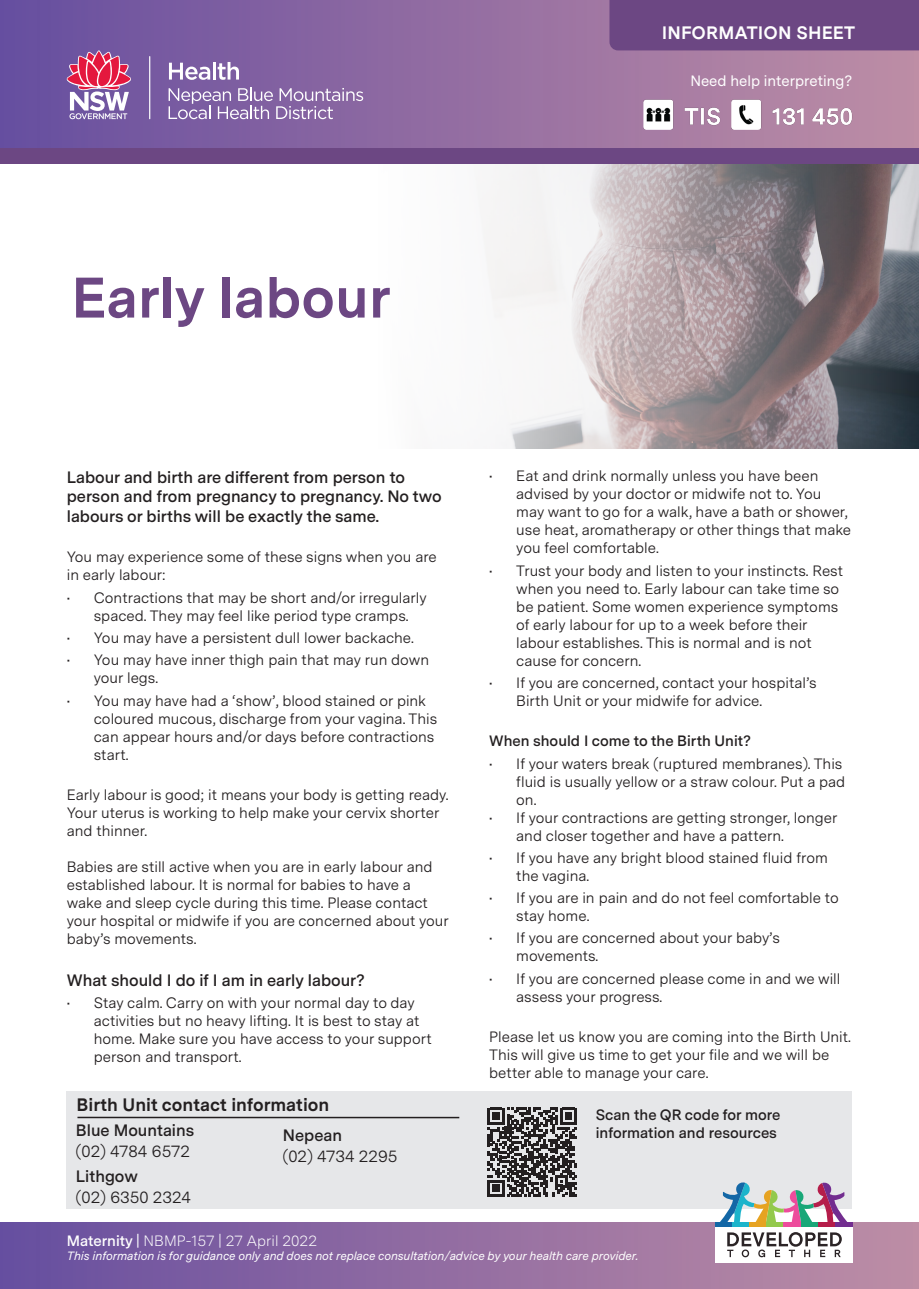
<style>
.page{position:relative;width:919px;height:1289px;background:#fff}
.page>*{position:absolute;margin:0;border:0;box-sizing:border-box;transform-origin:0 0}
.Headline{font:700 57px "Messina Sans";color:#6c4783}
.Body_Subheading{font:700 18px "Messina Sans";color:#231f20}
.Sheet_Style{font:700 18px "Messina Sans";letter-spacing:.01em;color:#fff}
.Body_copy{font:600 16.5px/19.8px "Messina Sans";color:#231f20}
.t1{font:16.5px "Messina Sans";color:#231f20}
.Body_copy-2{font:15px/18px "Messina Sans";color:#231f20}
.Body_copy-3{font:600 15px/18px "Messina Sans";color:#231f20}
.Department_subtitle{font:300 15px "Messina Sans";color:#fff}
.t2{font:15px "Messina Sans";color:#fff}
.t3{font:italic 12px "Messina Sans";color:#fff}
.s1{font-weight:400}
.s2{font-weight:600}
</style>
<div class="page">
<div style="left:0;top:0;width:918px;height:149px;background:linear-gradient(to right,#684fa0,#bd8da4)"></div>
<img style="left:484px;top:164px;width:434px;height:285px">
<div style="left:0;top:1222px;width:918px;height:66px;background:linear-gradient(to right,#664c9e,#c292a9)"></div>
<hr style="left:149px;top:56px;width:1px;height:63px;background:#fff">
<svg style="left:67px;top:50px;width:64px;height:69px"></svg>
<svg style="left:169px;top:63px;width:41px;height:17px"></svg>
<hr style="left:213px;top:62px;width:3px;height:18px;background:#fff">
<svg style="left:217px;top:62px;width:22px;height:18px"></svg>
<svg style="left:168px;top:88px;width:195px;height:31px;background:#9a81b4"></svg>
<div style="left:609px;top:0;width:309px;height:50px;background:#6c4783"></div>
<img style="left:630px;top:92px;width:232px;height:46px">
<div style="left:0;top:149px;width:918px;height:15px;background:#6c4783"></div>
<div style="left:66px;top:1091px;width:786px;height:118px;background:#e6e7e9"></div>
<div style="left:715px;top:1222px;width:137px;height:40px;background:#fff"></div>
<svg style="left:719px;top:1182px;width:128px;height:75px"></svg>
<hr style="left:715px;top:1222px;width:17px;height:4px;background:#1367a6">
<hr style="left:732px;top:1222px;width:17px;height:4px;background:#1cb4cb">
<hr style="left:749px;top:1222px;width:16px;height:4px;background:#e6a322">
<hr style="left:765px;top:1222px;width:18px;height:4px;background:#93c94c">
<hr style="left:783px;top:1222px;width:18px;height:4px;background:#ed4c9c">
<hr style="left:801px;top:1222px;width:16px;height:4px;background:#19a778">
<hr style="left:817px;top:1222px;width:18px;height:4px;background:#b51d4a">
<hr style="left:835px;top:1222px;width:17px;height:4px;background:#722d8f">
<hr style="left:77px;top:1116px;width:382px;height:2px;background:#231f20">
<svg style="left:487px;top:1107px;width:89px;height:89px"></svg>
<p class="Sheet_Style" style="left:661px;top:22px;width:195px">INFORMATION SHEET</p>
<p class="t2" style="left:690px;top:71px;width:163px">Need help interpreting?</p>
<p class="Headline" style="left:71px;top:263px;width:320px">Early labour</p>
<p class="Body_copy" style="left:67px;top:468px;width:376px">Labour and birth are different from person to person and from pregnancy to pregnancy. No two labours or births will be exactly the same.</p>
<p class="Body_copy-2" style="left:67px;top:549px;width:371px">You may experience some of these signs when you are in early labour:</p>
<p class="Body_copy-2" style="left:67px;top:589px;width:361px;text-align:center">• Contractions that may be short and/or irregularly spaced. They may feel like period type cramps.</p>
<p class="Body_copy-2" style="left:67px;top:629px;width:348px">• You may have a persistent dull lower backache.</p>
<p class="Body_copy-2" style="left:94px;top:651px;width:337px;text-indent:-27px">• You may have inner thigh pain that may run down your legs.</p>
<p class="Body_copy-2" style="left:94px;top:692px;width:345px;text-indent:-27px">• You may have had a ‘show’, blood stained or pink coloured mucous, discharge from your vagina. This can appear hours and/or days before contractions start.</p>
<p class="Body_copy-2" style="left:67px;top:786px;width:383px">Early labour is good; it means your body is getting ready.<br>Your uterus is working to help make your cervix shorter and thinner.</p>
<p class="Body_copy-2" style="left:67px;top:858px;width:383px">Babies are still active when you are in early labour and established labour. It is normal for babies to have a wake and sleep cycle during this time. Please contact your hospital or midwife if you are concerned about your baby’s movements.</p>
<p class="Body_copy" style="left:67px;top:971px;width:299px">What should I do if I am in early labour?</p>
<p class="Body_copy-2" style="left:94px;top:994px;width:339px;text-indent:-27px">• Stay calm. Carry on with your normal day to day activities but no heavy lifting. It is best to stay at home. Make sure you have access to your support person and transport.</p>
<p class="Body_Subheading" style="left:77px;top:1094px;width:254px">Birth Unit contact information</p>
<p class="Body_copy" style="left:76px;top:1120px;width:120px;line-height:21px">Blue Mountains <span class="s1">(02) 4784 6572</span></p>
<p class="Body_copy" style="left:76px;top:1167px;width:63px">Lithgow</p>
<p class="t1" style="left:76px;top:1187px;width:117px">(02) 6350 2324</p>
<p class="Body_copy" style="left:283px;top:1126px;width:61px">Nepean</p>
<p class="t1" style="left:283px;top:1146px;width:116px">(02) 4734 2295</p>
<p class="Body_copy-2" style="left:516px;top:468px;width:336px;text-indent:-27px">• Eat and drink normally unless you have been advised by your doctor or midwife not to. You may want to go for a walk, have a bath or shower, use heat, aromatherapy or other things that make you feel comfortable.</p>
<p class="Body_copy-2" style="left:516px;top:562px;width:328px;text-indent:-27px">• Trust your body and listen to your instincts. Rest when you need to. Early labour can take time so be patient. Some women experience symptoms of early labour for up to a week before their labour establishes. This is normal and is not cause for concern.</p>
<p class="Body_copy-2" style="left:516px;top:674px;width:302px;text-indent:-27px">• If you are concerned, contact your hospital’s<br>Birth Unit or your midwife for advice.</p>
<p class="Body_copy-3" style="left:489px;top:733px;width:263px">When should I come to the Birth Unit?</p>
<p class="Body_copy-2" style="left:516px;top:755px;width:330px;text-indent:-27px">• If your waters break (ruptured membranes). This fluid is usually yellow or a straw colour. Put a pad on.</p>
<p class="Body_copy-2" style="left:516px;top:809px;width:322px;text-indent:-27px">• If your contractions are getting stronger, longer and closer together and have a pattern.</p>
<p class="Body_copy-2" style="left:516px;top:849px;width:313px;text-indent:-27px">• If you have any bright blood stained fluid from the vagina.</p>
<p class="Body_copy-2" style="left:516px;top:889px;width:324px;text-indent:-27px">• If you are in pain and do not feel comfortable to stay home.</p>
<p class="Body_copy-2" style="left:516px;top:929px;width:265px;text-indent:-27px">• If you are concerned about your baby’s movements.</p>
<p class="Body_copy-2" style="left:516px;top:970px;width:325px;text-indent:-27px">• If you are concerned please come in and we will assess your progress.</p>
<p class="Body_copy-2" style="left:489px;top:1028px;width:363px">Please let us know you are coming into the Birth Unit.<br>This will give us time to get your file and we will be better able to manage your care.</p>
<p class="Body_copy-3" style="left:595px;top:1106px;width:186px">Scan the QR code for more information and resources</p>
<p class="Department_subtitle" style="left:67px;top:1231px;width:252px"><span class="s2">Maternity |</span> NBMP-157 | 27 April 2022</p>
<p class="t3" style="left:67px;top:1248px;width:573px">This information is for guidance only and does not replace consultation/advice by your health care provider.</p>
</div>
